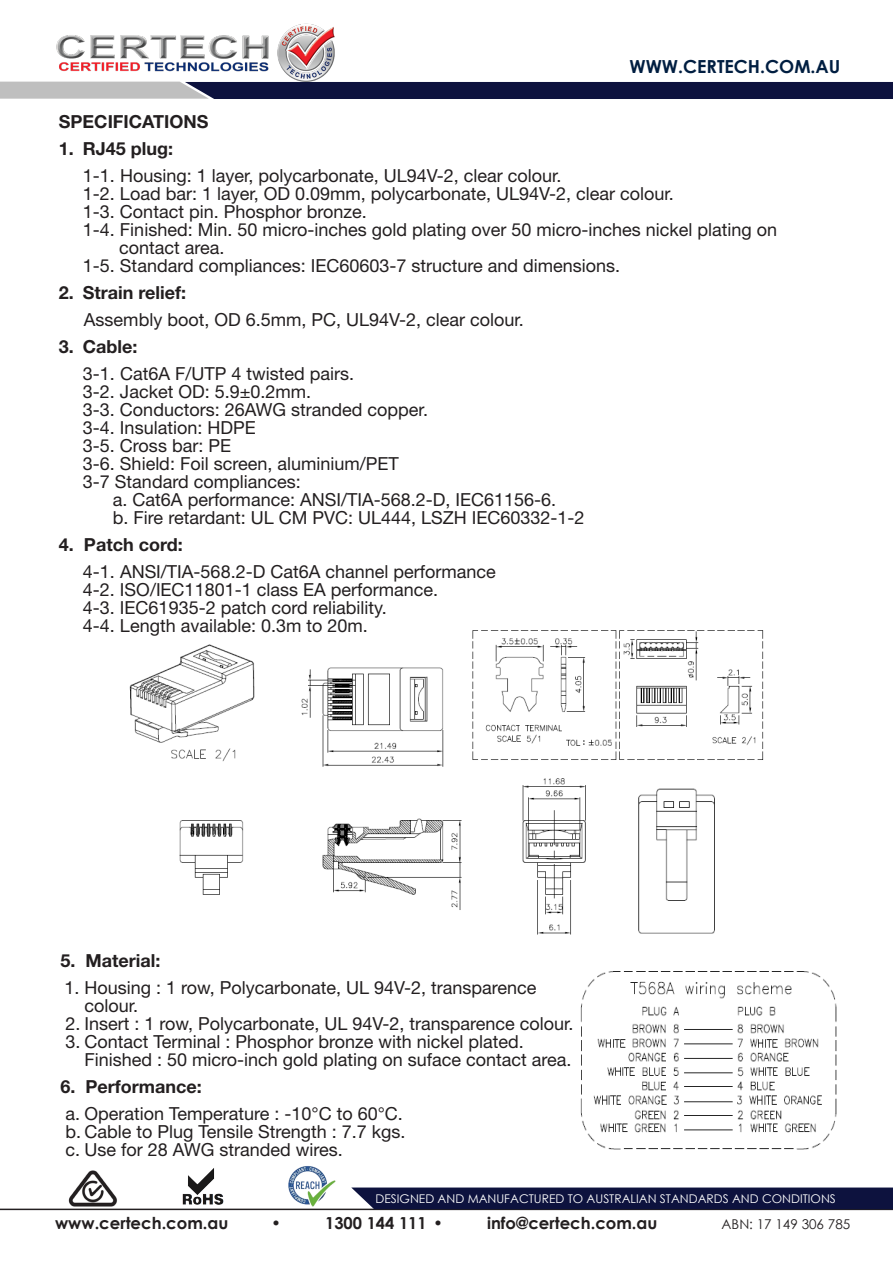
<style>
.page{position:relative;width:893px;height:1263px;background:#fff}
.page>*{position:absolute;margin:0;border:0;box-sizing:border-box;transform-origin:0 0}
.t1{font:18px/18px "Helvetica Neue LT Std";color:#231f20}
.t2{font:700 18px "Helvetica Neue LT Std";color:#231f20}
.t3{font:700 18px "Century Gothic";color:#001e41}
.t4{font:700 16.5px "Century Gothic";color:#231f20}
.t5{font:16.5px "Century Gothic";color:#231f20}
.t6{font:13.5px "Century Gothic";color:#231f20}
.t7{font:12px "Century Gothic";color:#fff}
.s1{font-weight:400}
</style>
<div class="page">
<svg style="left:0;top:82px;width:893px;height:17px;background:#313558"></svg>
<img style="left:51px;top:23px;width:302px;height:63px">
<hr style="left:0;top:1208px;width:893px;height:2px;background:#231f20">
<img style="left:129px;top:630px;width:635px;height:305px">
<div style="left:302px;top:922px;width:156px;height:60px;background:#fff"></div>
<img style="left:628px;top:774px;width:97px;height:161px">
<img style="left:580px;top:971px;width:257px;height:179px">
<div style="left:351px;top:1187px;width:542px;height:22px;background:#0d123e"></div>
<img style="left:68px;top:1170px;width:49px;height:36px">
<img style="left:181px;top:1168px;width:44px;height:41px">
<img style="left:288px;top:1166px;width:48px;height:41px">
<p class="t3" style="left:629px;top:53px;width:212px">WWW.CERTECH.COM.AU</p>
<p class="t2" style="left:59px;top:110px;width:151px">SPECIFICATIONS</p>
<p class="t2" style="left:59px;top:137px;width:116px">1. RJ45 plug:</p>
<p class="t1" style="left:83px;top:166px;width:480px">1-1. Housing: 1 layer, polycarbonate, UL94V-2, clear colour.</p>
<p class="t1" style="left:83px;top:184px;width:592px">1-2. Load bar: 1 layer, OD 0.09mm, polycarbonate, UL94V-2, clear colour.</p>
<p class="t1" style="left:83px;top:202px;width:285px">1-3. Contact pin. Phosphor bronze.</p>
<p class="t1" style="left:83px;top:220px;width:696px">1-4. Finished: Min. 50 micro-inches gold plating over 50 micro-inches nickel plating on</p>
<p class="t1" style="left:119px;top:238px;width:107px">contact area.</p>
<p class="t1" style="left:83px;top:256px;width:539px">1-5. Standard compliances: IEC60603-7 structure and dimensions.</p>
<p class="t2" style="left:59px;top:281px;width:129px">2. Strain relief:</p>
<p class="t1" style="left:84px;top:310px;width:441px">Assembly boot, OD 6.5mm, PC, UL94V-2, clear colour.</p>
<p class="t2" style="left:59px;top:335px;width:80px">3. Cable:</p>
<p class="t1" style="left:83px;top:364px;width:273px">3-1. Cat6A F/UTP 4 twisted pairs.</p>
<p class="t1" style="left:83px;top:382px;width:230px">3-2. Jacket OD: 5.9±0.2mm.</p>
<p class="t1" style="left:83px;top:400px;width:347px">3-3. Conductors: 26AWG stranded copper.</p>
<p class="t1" style="left:83px;top:418px;width:174px">3-4. Insulation: HDPE</p>
<p class="t1" style="left:83px;top:436px;width:150px">3-5. Cross bar: PE</p>
<p class="t1" style="left:83px;top:454px;width:317px">3-6. Shield: Foil screen, aluminium/PET</p>
<p class="t1" style="left:83px;top:472px;width:219px">3-7 Standard compliances:</p>
<p class="t1" style="left:113px;top:490px;width:445px">a. Cat6A performance: ANSI/TIA-568.2-D, IEC61156-6.</p>
<p class="t1" style="left:113px;top:508px;width:473px">b. Fire retardant: UL CM PVC: UL444, LSZH IEC60332-1-2</p>
<p class="t2" style="left:59px;top:533px;width:125px">4. Patch cord:</p>
<p class="t1" style="left:83px;top:562px;width:414px">4-1. ANSI/TIA-568.2-D Cat6A channel performance</p>
<p class="t1" style="left:83px;top:580px;width:357px">4-2. ISO/IEC11801-1 class EA performance.</p>
<p class="t1" style="left:83px;top:598px;width:305px">4-3. IEC61935-2 patch cord reliability.</p>
<p class="t1" style="left:83px;top:616px;width:286px">4-4. Length available: 0.3m to 20m.</p>
<p class="t2" style="left:60px;top:949px;width:101px">5. Material:</p>
<p class="t1" style="left:84px;top:978px;width:454px;text-indent:-20px">1. Housing : 1 row, Polycarbonate, UL 94V-2, transparence colour.</p>
<p class="t1" style="left:65px;top:1014px;width:510px">2. Insert : 1 row, Polycarbonate, UL 94V-2, transparence colour.</p>
<p class="t1" style="left:65px;top:1032px;width:460px">3. Contact Terminal : Phosphor bronze with nickel plated.</p>
<p class="t1" style="left:84px;top:1050px;width:489px">Finished : 50 micro-inch gold plating on suface contact area.</p>
<p class="t2" style="left:60px;top:1075px;width:143px">6. Performance:</p>
<p class="t1" style="left:65px;top:1104px;width:339px">a. Operation Temperature : -10°C to 60°C.</p>
<p class="t1" style="left:65px;top:1122px;width:342px">b. Cable to Plug Tensile Strength : 7.7 kgs.</p>
<p class="t1" style="left:65px;top:1140px;width:279px">c. Use for 28 AWG stranded wires.</p>
<p class="t7" style="left:376px;top:1190px;width:462px">DESIGNED AND MANUFACTURED TO AUSTRALIAN STANDARDS AND CONDITIONS</p>
<p class="t4" style="left:55px;top:1210px;width:175px">www.certech.com.au</p>
<p class="t5" style="left:271px;top:1211px;width:11px">•</p>
<p class="t4" style="left:325px;top:1210px;width:119px">1300 144 111 <span class="s1">•</span></p>
<p class="t4" style="left:487px;top:1210px;width:172px">info@certech.com.au</p>
<p class="t6" style="left:722px;top:1214px;width:130px">ABN: 17 149 306 785</p>
</div>
